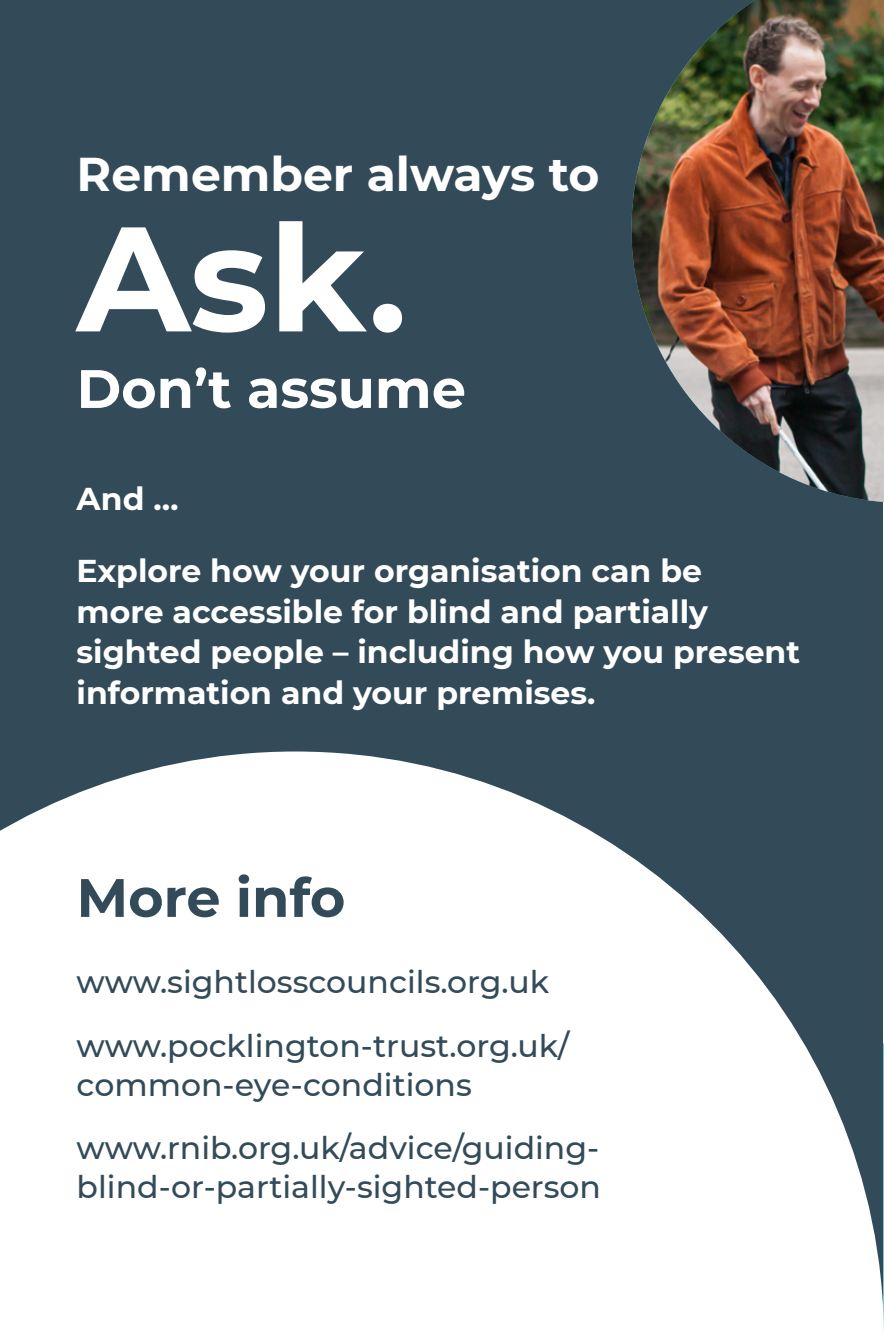
<style>
.page{position:relative;width:884px;height:1340px;background:#fff}
.page>*{position:absolute;margin:0;border:0;box-sizing:border-box;transform-origin:0 0}
.Heading_1{font:700 148.5px "Montserrat";color:#fff}
.Heading_1-2{font:700 54px "Montserrat";color:#fff}
.Heading_1-3{font:700 54px "Montserrat";color:#334b58}
.Heading_1-4{font:700 47.25px "Montserrat";color:#fff}
.Body_text{font:500 31.5px/38.2px "Montserrat";color:#334b58}
.Body_text-2{font:700 31.5px/40.5px "Montserrat";color:#fff}
</style>
<div class="page">
<div style="left:0;top:0;width:882px;height:1339px;background:#334b58"></div>
<svg style="left:0;top:751px;width:883px;height:588px;fill:#fff"></svg>
<img style="left:631px;top:0;width:252px;height:502px">
<h2 class="Heading_1-4" style="left:77px;top:140px;width:524px">Remember always to</h2>
<h2 class="Heading_1" style="left:77px;top:171px;width:332px">Ask.</h2>
<h2 class="Heading_1-2" style="left:77px;top:350px;width:391px">Don’t assume</h2>
<p class="Body_text-2" style="left:77px;top:477px;width:103px">And …</p>
<p class="Body_text-2" style="left:77px;top:549px;width:725px">Explore how your organisation can be<br>more accessible for blind and partially sighted people – including how you present information and your premises.</p>
<h2 class="Heading_1-3" style="left:77px;top:858px;width:270px">More info</h2>
<p class="Body_text" style="left:77px;top:961px;width:474px">www.sightlosscouncils.org.uk</p>
<p class="Body_text" style="left:77px;top:1025px;width:494px">www.pocklington-trust.org.uk/ common-eye-conditions</p>
<p class="Body_text" style="left:77px;top:1127px;width:526px">www.rnib.org.uk/advice/guiding&shy;blind-or-partially-sighted-person</p>
</div>
